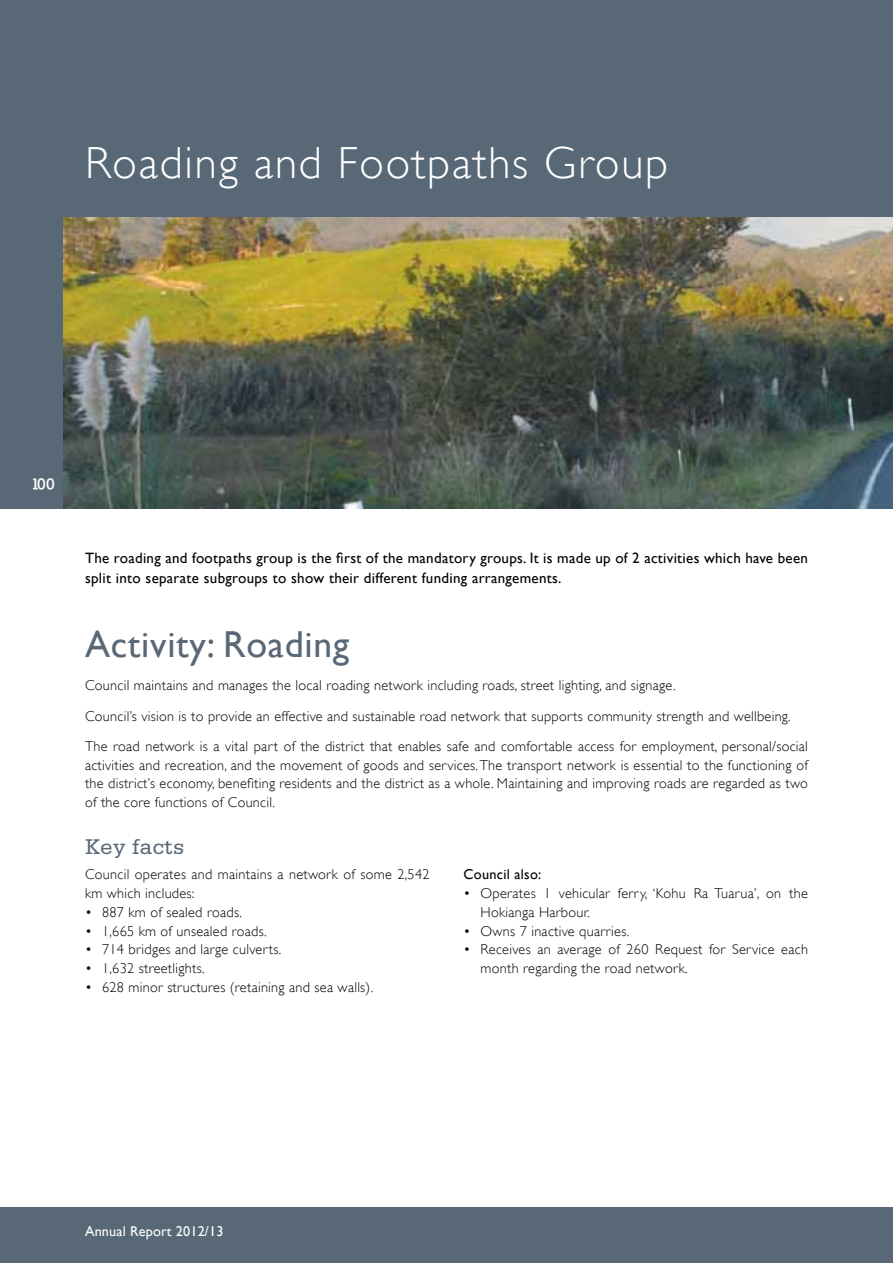
<style>
.page{position:relative;width:893px;height:1263px;background:#fff}
.page>*{position:absolute;margin:0;border:0;box-sizing:border-box;transform-origin:0 0}
.t1{font:300 45px "Gill Sans";letter-spacing:.04em;color:#fff}
.t2{font:37.5px "Gill Sans";letter-spacing:.02em;color:#596877}
.t3{font:22.5px "Serifa Std";letter-spacing:.01em;color:#596877}
.t4{font:15px/19.5px "Gill Sans";letter-spacing:.02em;color:#000}
.t5{font:900 15px "Nilland";color:#fff}
.t6{font:300 14.25px/18.8px "Gill Sans";letter-spacing:.02em;color:#000}
.t7{font:14.25px "Gill Sans";letter-spacing:.01em;color:#fff}
.t8{font:14.25px "Gill Sans";letter-spacing:.02em;color:#000}
</style>
<div class="page">
<div style="left:0;top:217px;width:64px;height:291px;background:#596877"></div>
<div style="left:0;top:1208px;width:893px;height:55px;background:#596877"></div>
<img style="left:64px;top:217px;width:829px;height:291px">
<div style="left:0;top:0;width:893px;height:217px;background:#596877"></div>
<h1 class="t1" style="left:85px;top:137px;width:585px">Roading and Footpaths Group</h1>
<p class="t5" style="left:31px;top:474px;width:25px">100</p>
<p class="t4" style="left:85px;top:548px;width:724px">The roading and footpaths group is the first of the mandatory groups. It is made up of 2 activities which have been split into separate subgroups to show their different funding arrangements.</p>
<h2 class="t2" style="left:85px;top:622px;width:266px">Activity: Roading</h2>
<p class="t6" style="left:85px;top:671px;width:724px;line-height:30.2px">Council maintains and manages the local roading network including roads, street lighting, and signage.<br>Council’s vision is to provide an effective and sustainable road network that supports community strength and wellbeing.<br>The road network is a vital part of the district that enables safe and comfortable access for employment, personal/social</p>
<p class="t6" style="left:85px;top:755px;width:724px;text-align:justify">activities and recreation, and the movement of goods and services. The transport network is essential to the functioning of the district’s economy, benefiting residents and the district as a whole. Maintaining and improving roads are regarded as two of the core functions of Council.</p>
<h3 class="t3" style="left:85px;top:834px;width:101px">Key facts</h3>
<p class="t6" style="left:85px;top:865px;width:346px">Council operates and maintains a network of some 2,542 km which includes:</p>
<p class="t6" style="left:85px;top:903px;width:158px">• 887 km of sealed roads.</p>
<p class="t6" style="left:85px;top:921px;width:183px">• 1,665 km of unsealed roads.</p>
<p class="t6" style="left:85px;top:940px;width:198px">• 714 bridges and large culverts.</p>
<p class="t6" style="left:85px;top:959px;width:121px">• 1,632 streetlights.</p>
<p class="t6" style="left:85px;top:978px;width:290px">• 628 minor structures (retaining and sea walls).</p>
<p class="t8" style="left:463px;top:866px;width:79px">Council also:</p>
<p class="t6" style="left:480px;top:884px;width:329px;text-indent:-17px">• Operates 1 vehicular ferry, ‘Kohu Ra Tuarua’, on the<br>Hokianga Harbour.</p>
<p class="t6" style="left:463px;top:921px;width:167px">• Owns 7 inactive quarries.</p>
<p class="t6" style="left:480px;top:940px;width:329px;text-indent:-17px">• Receives an average of 260 Request for Service each month regarding the road network.</p>
<p class="t7" style="left:85px;top:1223px;width:140px">Annual Report 2012/13</p>
</div>
